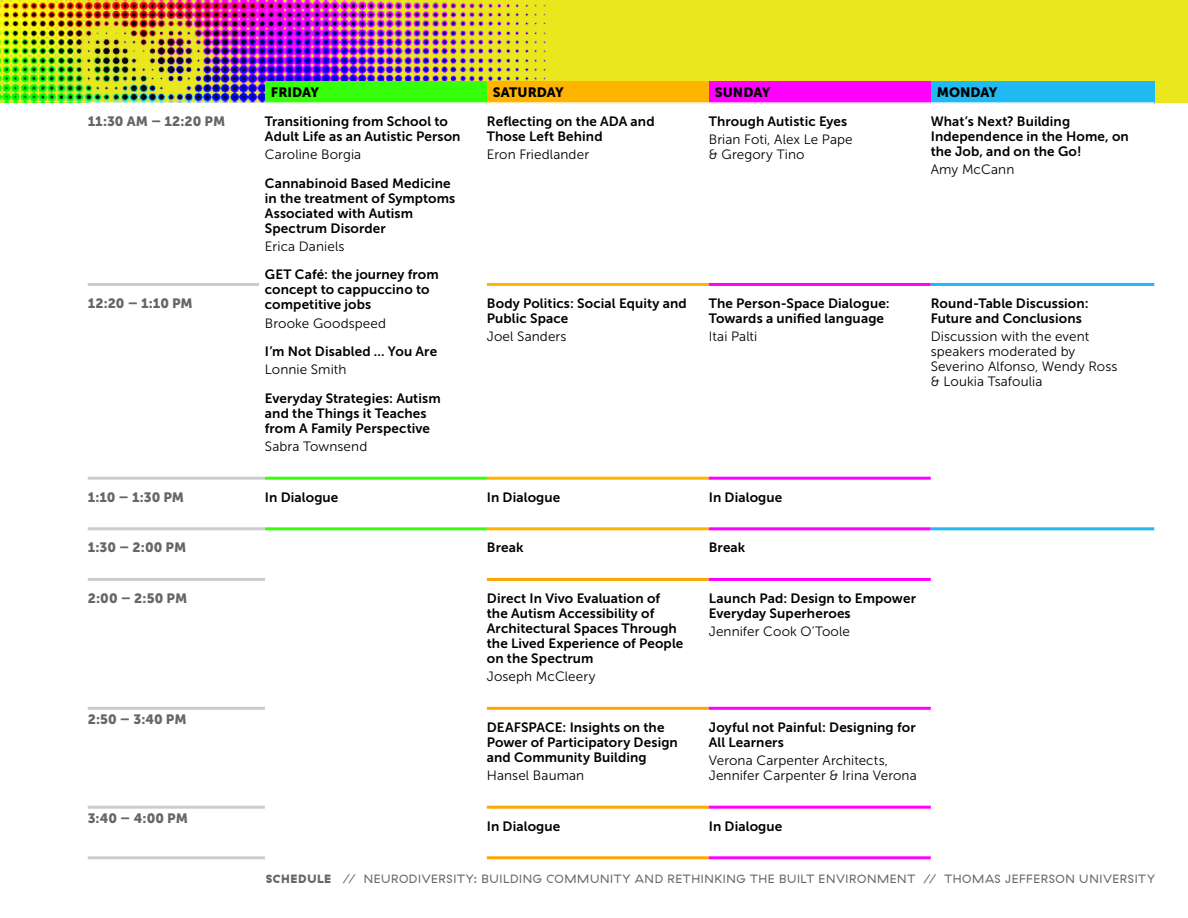
<style>
.page{position:relative;width:1188px;height:918px;background:#fff}
.page>*{position:absolute;margin:0;border:0;box-sizing:border-box;transform-origin:0 0}
.t1{font:13.5px/15px "Museo Sans 700";letter-spacing:.01em;color:#000}
.t2{font:13.5px/15px "Museo Sans 300";letter-spacing:.005em;color:#000}
.t3{font:13.5px "Museo Sans 900";letter-spacing:.005em;color:#666}
.t4{font:13.5px "Museo Sans 900";color:#000}
.t5{font:12px "GT Haptik";letter-spacing:.05em;color:#666}
.s1{font-weight:900}
</style>
<div class="page">
<div style="left:0;top:0;width:1188px;height:102px;background:#eae71d"></div>
<img style="left:0;top:0;width:564px;height:102px">
<div style="left:265px;top:81px;width:222px;height:22px;background:#36ff0a"></div>
<div style="left:487px;top:81px;width:222px;height:22px;background:#ffb400"></div>
<div style="left:709px;top:81px;width:222px;height:22px;background:#f0f"></div>
<div style="left:931px;top:81px;width:223px;height:22px;background:#20b9f2"></div>
<hr style="left:265px;top:102px;width:222px;height:2px;background:#fff">
<hr style="left:487px;top:102px;width:222px;height:2px;background:#fff">
<hr style="left:709px;top:102px;width:222px;height:2px;background:#fff">
<hr style="left:931px;top:102px;width:223px;height:2px;background:#fff">
<hr style="left:265px;top:477px;width:222px;height:3px;background:#36ff0a">
<hr style="left:265px;top:527px;width:222px;height:3px;background:#36ff0a">
<hr style="left:487px;top:283px;width:222px;height:3px;background:#ffb400">
<hr style="left:487px;top:477px;width:222px;height:3px;background:#ffb400">
<hr style="left:487px;top:527px;width:222px;height:3px;background:#ffb400">
<hr style="left:709px;top:283px;width:222px;height:3px;background:#f0f">
<hr style="left:709px;top:477px;width:222px;height:3px;background:#f0f">
<hr style="left:709px;top:527px;width:222px;height:3px;background:#f0f">
<hr style="left:931px;top:283px;width:223px;height:3px;background:#20b9f2">
<hr style="left:88px;top:283px;width:177px;height:3px;background:#ccc">
<hr style="left:88px;top:477px;width:177px;height:3px;background:#ccc">
<hr style="left:88px;top:527px;width:177px;height:3px;background:#ccc">
<hr style="left:88px;top:578px;width:177px;height:3px;background:#ccc">
<hr style="left:88px;top:707px;width:177px;height:3px;background:#ccc">
<hr style="left:88px;top:806px;width:177px;height:3px;background:#ccc">
<hr style="left:88px;top:856px;width:177px;height:3px;background:#ccc">
<hr style="left:487px;top:578px;width:222px;height:3px;background:#ffa500">
<hr style="left:487px;top:707px;width:222px;height:3px;background:#ffa500">
<hr style="left:487px;top:806px;width:222px;height:3px;background:#ffa500">
<hr style="left:487px;top:856px;width:222px;height:3px;background:#ffa500">
<hr style="left:709px;top:578px;width:222px;height:3px;background:#f0f">
<hr style="left:709px;top:707px;width:222px;height:3px;background:#f0f">
<hr style="left:709px;top:806px;width:222px;height:3px;background:#f0f">
<hr style="left:709px;top:856px;width:222px;height:3px;background:#f0f">
<hr style="left:931px;top:527px;width:223px;height:3px;background:#20b9f2">
<svg style="left:259px;top:283px;width:6px;height:3px"></svg>
<p class="t4" style="left:271px;top:85px;width:50px">FRIDAY</p>
<p class="t4" style="left:493px;top:85px;width:73px">SATURDAY</p>
<p class="t4" style="left:715px;top:85px;width:57px">SUNDAY</p>
<p class="t4" style="left:937px;top:85px;width:62px">MONDAY</p>
<p class="t3" style="left:88px;top:114px;width:139px">11:30 AM – 12:20 PM</p>
<p class="t1" style="left:265px;top:114px;width:197px">Transitioning from School to<br>Adult Life as an Autistic Person</p>
<p class="t2" style="left:265px;top:147px;width:98px">Caroline Borgia</p>
<p class="t1" style="left:265px;top:176px;width:192px">Cannabinoid Based Medicine in the treatment of Symptoms<br>Associated with Autism<br>Spectrum Disorder</p>
<p class="t2" style="left:265px;top:239px;width:81px">Erica Daniels</p>
<p class="t1" style="left:265px;top:267px;width:175px">GET Café: the journey from concept to cappuccino to competitive jobs</p>
<p class="t2" style="left:265px;top:316px;width:123px">Brooke Goodspeed</p>
<p class="t1" style="left:265px;top:344px;width:174px">I’m Not Disabled ... You Are</p>
<p class="t2" style="left:265px;top:362px;width:83px">Lonnie Smith</p>
<p class="t1" style="left:265px;top:391px;width:177px">Everyday Strategies: Autism and the Things it Teaches from A Family Perspective</p>
<p class="t2" style="left:265px;top:439px;width:104px">Sabra Townsend</p>
<p class="t1" style="left:487px;top:114px;width:169px">Reflecting on the ADA and<br>Those Left Behind</p>
<p class="t2" style="left:487px;top:147px;width:104px">Eron Friedlander</p>
<p class="t3" style="left:88px;top:296px;width:107px">12:20 – 1:10 PM</p>
<p class="t1" style="left:487px;top:296px;width:201px">Body Politics: Social Equity and<br>Public Space</p>
<p class="t2" style="left:487px;top:329px;width:81px">Joel Sanders</p>
<p class="t1" style="left:709px;top:114px;width:140px">Through Autistic Eyes</p>
<p class="t2" style="left:709px;top:132px;width:145px">Brian Foti, Alex Le Pape &amp; Gregory Tino</p>
<p class="t1" style="left:709px;top:296px;width:182px">The Person-Space Dialogue:<br>Towards a unified language</p>
<p class="t2" style="left:709px;top:329px;width:50px">Itai Palti</p>
<p class="t1" style="left:931px;top:114px;width:200px">What’s Next? Building<br>Independence in the Home, on the Job, and on the Go!</p>
<p class="t2" style="left:931px;top:162px;width:85px">Amy McCann</p>
<p class="t1" style="left:931px;top:296px;width:159px">Round-Table Discussion:<br>Future and Conclusions</p>
<p class="t2" style="left:931px;top:329px;width:188px">Discussion with the event speakers moderated by<br>Severino Alfonso, Wendy Ross &amp; Loukia Tsafoulia</p>
<p class="t3" style="left:88px;top:489px;width:98px">1:10 – 1:30 PM</p>
<p class="t1" style="left:265px;top:490px;width:75px">In Dialogue</p>
<p class="t1" style="left:487px;top:490px;width:75px">In Dialogue</p>
<p class="t1" style="left:709px;top:490px;width:75px">In Dialogue</p>
<p class="t3" style="left:88px;top:540px;width:100px">1:30 – 2:00 PM</p>
<p class="t1" style="left:487px;top:540px;width:38px">Break</p>
<p class="t1" style="left:709px;top:540px;width:38px">Break</p>
<p class="t3" style="left:88px;top:591px;width:101px">2:00 – 2:50 PM</p>
<p class="t1" style="left:487px;top:591px;width:198px">Direct In Vivo Evaluation of the Autism Accessibility of<br>Architectural Spaces Through the Lived Experience of People on the Spectrum</p>
<p class="t2" style="left:487px;top:669px;width:110px">Joseph McCleery</p>
<p class="t3" style="left:88px;top:712px;width:100px">2:50 – 3:40 PM</p>
<p class="t1" style="left:487px;top:720px;width:193px">DEAFSPACE: Insights on the<br>Power of Participatory Design and Community Building</p>
<p class="t2" style="left:487px;top:768px;width:99px">Hansel Bauman</p>
<p class="t1" style="left:709px;top:591px;width:209px">Launch Pad: Design to Empower<br>Everyday Superheroes</p>
<p class="t2" style="left:709px;top:624px;width:143px">Jennifer Cook O’Toole</p>
<p class="t1" style="left:709px;top:720px;width:208px">Joyful not Painful: Designing for<br>All Learners</p>
<p class="t2" style="left:709px;top:753px;width:209px">Verona Carpenter Architects,<br>Jennifer Carpenter &amp; Irina Verona</p>
<p class="t3" style="left:88px;top:811px;width:102px">3:40 – 4:00 PM</p>
<p class="t1" style="left:487px;top:819px;width:75px">In Dialogue</p>
<p class="t1" style="left:709px;top:819px;width:75px">In Dialogue</p>
<p class="t5" style="left:266px;top:872px;width:891px"><span class="s1">SCHEDULE</span> // NEURODIVERSITY: BUILDING COMMUNITY AND RETHINKING THE BUILT ENVIRONMENT // THOMAS JEFFERSON UNIVERSITY</p>
</div>
